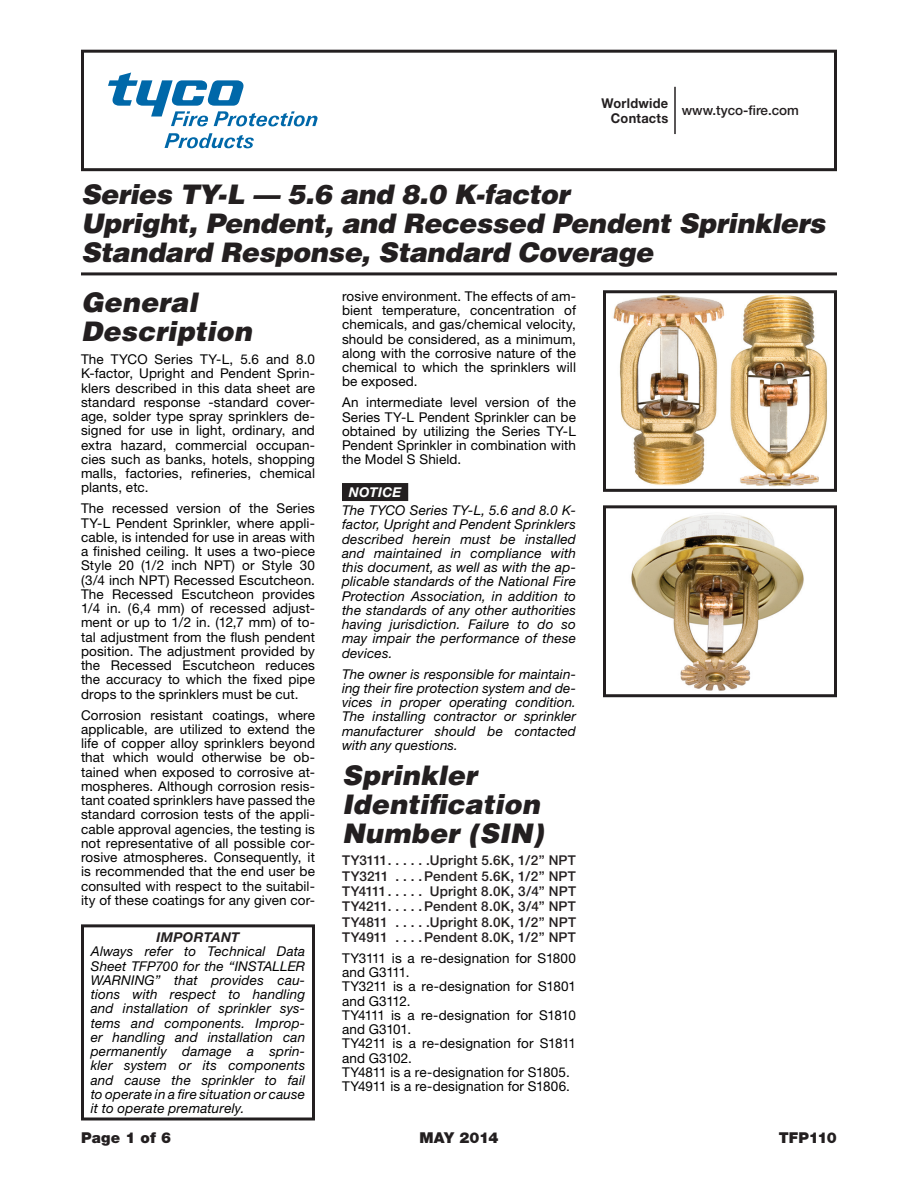
<style>
.page{position:relative;width:918px;height:1188px;background:#fff}
.page>*{position:absolute;margin:0;border:0;box-sizing:border-box;transform-origin:0 0}
.Ital_Header{font:italic 900 27px/28.8px "Helvetica";letter-spacing:-.01em;color:#231f20}
.CoverFooter{font:900 15px "Helvetica Neue LT Std";letter-spacing:.01em;color:#231f20}
.Data_Text_2{font:13.5px/14.2px "Helvetica Neue";letter-spacing:.01em;color:#000;text-align:justify}
.Data_copy_warning{font:italic 13.5px/14.2px "Helvetica Neue";letter-spacing:.01em;color:#000;text-align:justify}
.SIN_Data_Leader{font:500 13.5px "Helvetica Neue";letter-spacing:.015em;color:#231f20}
.t1{font:700 13.5px/15px "Helvetica Neue LT Std";letter-spacing:.02em;color:#231f20;text-align:right;scale:.95 1}
.t2{font:500 13.5px "Helvetica Neue LT Std";color:#231f20}
.t3{font:italic 700 13.5px "Helvetica Neue";letter-spacing:.025em;color:#231f20}
.NoticeK_O{font:italic 700 13.5px "Helvetica Neue LT Std";letter-spacing:.02em;color:#fff}
</style>
<div class="page">
<div style="left:81px;top:50px;width:756px;height:121px;border:3px solid #231f20"></div>
<hr style="left:81px;top:272px;width:756px;height:3px;background:#231f20">
<div style="left:81px;top:924px;width:234px;height:196px;border:3px solid #231f20"></div>
<svg style="left:108px;top:73px;width:210px;height:75px"></svg>
<hr style="left:674px;top:87px;width:2px;height:47px;background:#231f20">
<div style="left:342px;top:483px;width:66px;height:18px;background:#231f20"></div>
<img style="left:613px;top:294px;width:214px;height:193px">
<div style="left:603px;top:290px;width:234px;height:202px;border:3px solid #231f20"></div>
<img style="left:631px;top:513px;width:173px;height:178px">
<div style="left:603px;top:505px;width:234px;height:192px;border:3px solid #231f20"></div>
<p class="t1" style="left:602px;top:95px;width:72px">Worldwide<br>Contacts</p>
<p class="t2" style="left:682px;top:102px;width:119px">www.tyco-fire.com</p>
<h1 class="Ital_Header" style="left:81px;top:179px;width:746px">Series TY-L — 5.6 and 8.0 K-factor<br>Upright, Pendent, and Recessed Pendent Sprinklers<br>Standard Response, Standard Coverage</h1>
<p class="Ital_Header" style="left:81px;top:287px;width:172px">General<br>Description</p>
<p class="Data_Text_2" style="left:81px;top:352px;width:236px">The TYCO Series TY-L, 5.6 and 8.0<br>K-factor, Upright and Pendent Sprin&shy;klers described in this data sheet are standard response -standard cover&shy;age, solder type spray sprinklers de&shy;signed for use in light, ordinary, and extra hazard, commercial occupan&shy;cies such as banks, hotels, shopping malls, factories, refineries, chemical plants, etc.</p>
<p class="Data_Text_2" style="left:81px;top:501px;width:236px">The recessed version of the Series TY-L Pendent Sprinkler, where appli&shy;cable, is intended for use in areas with a finished ceiling. It uses a two-piece Style 20 (1/2 inch NPT) or Style 30 (3/4 inch NPT) Recessed Escutcheon.<br>The Recessed Escutcheon provides 1/4 in. (6,4 mm) of recessed adjust&shy;ment or up to 1/2 in. (12,7 mm) of to&shy;tal adjustment from the flush pendent position. The adjustment provided by the Recessed Escutcheon reduces the accuracy to which the fixed pipe drops to the sprinklers must be cut.</p>
<p class="Data_Text_2" style="left:81px;top:707px;width:236px">Corrosion resistant coatings, where applicable, are utilized to extend the life of copper alloy sprinklers beyond that which would otherwise be ob&shy;tained when exposed to corrosive at&shy;mospheres. Although corrosion resis&shy;tant coated sprinklers have passed the standard corrosion tests of the appli&shy;cable approval agencies, the testing is not representative of all possible cor&shy;rosive atmospheres. Consequently, it is recommended that the end user be consulted with respect to the suitabil&shy;ity of these coatings for any given cor-</p>
<p class="t3" style="left:156px;top:929px;width:85px">IMPORTANT</p>
<p class="Data_copy_warning" style="left:91px;top:944px;width:216px">Always refer to Technical Data Sheet TFP700 for the “INSTALLER WARNING” that provides cau&shy;tions with respect to handling and installation of sprinkler sys&shy;tems and components. Improp&shy;er handling and installation can permanently damage a sprin&shy;kler system or its components and cause the sprinkler to fail to operate in a fire situation or cause it to operate prematurely.</p>
<p class="Data_Text_2" style="left:342px;top:289px;width:236px">rosive environment. The effects of am&shy;bient temperature, concentration of chemicals, and gas/chemical velocity, should be considered, as a minimum, along with the corrosive nature of the chemical to which the sprinklers will be exposed.</p>
<p class="Data_Text_2" style="left:342px;top:395px;width:236px">An intermediate level version of the Series TY-L Pendent Sprinkler can be obtained by utilizing the Series TY-L Pendent Sprinkler in combination with the Model S Shield.</p>
<p class="NoticeK_O" style="left:349px;top:483px;width:54px">NOTICE</p>
<p class="Data_copy_warning" style="left:342px;top:503px;width:236px">The TYCO Series TY-L, 5.6 and 8.0 K&shy;factor, Upright and Pendent Sprinklers described herein must be installed and maintained in compliance with this document, as well as with the ap&shy;plicable standards of the National Fire Protection Association, in addition to the standards of any other authorities having jurisdiction. Failure to do so may impair the performance of these devices.</p>
<p class="Data_copy_warning" style="left:342px;top:666px;width:236px">The owner is responsible for maintain&shy;ing their fire protection system and de&shy;vices in proper operating condition.<br>The installing contractor or sprinkler manufacturer should be contacted with any questions.</p>
<p class="Ital_Header" style="left:342px;top:761px;width:203px">Sprinkler<br>Identification<br>Number (SIN)</p>
<p class="SIN_Data_Leader" style="left:342px;top:853px;width:236px">TY3111 . . . . . Upright 5.6K, 1/2” NPT</p>
<p class="SIN_Data_Leader" style="left:342px;top:868px;width:235px">TY3211 . . . Pendent 5.6K, 1/2” NPT</p>
<p class="SIN_Data_Leader" style="left:342px;top:883px;width:236px">TY4111 . . . . . Upright 8.0K, 3/4” NPT</p>
<p class="SIN_Data_Leader" style="left:342px;top:898px;width:235px">TY4211. . . . . Pendent 8.0K, 3/4” NPT</p>
<p class="SIN_Data_Leader" style="left:342px;top:914px;width:236px">TY4811 . . . . Upright 8.0K, 1/2” NPT</p>
<p class="SIN_Data_Leader" style="left:342px;top:929px;width:235px">TY4911 . . . Pendent 8.0K, 1/2” NPT</p>
<p class="Data_Text_2" style="left:342px;top:951px;width:236px">TY3111 is a re-designation for S1800 and G3111.</p>
<p class="Data_Text_2" style="left:342px;top:979px;width:236px">TY3211 is a re-designation for S1801 and G3112.</p>
<p class="Data_Text_2" style="left:342px;top:1008px;width:236px">TY4111 is a re-designation for S1810 and G3101.</p>
<p class="Data_Text_2" style="left:342px;top:1036px;width:236px">TY4211 is a re-designation for S1811 and G3102.</p>
<p class="Data_Text_2" style="left:342px;top:1065px;width:229px">TY4811 is a re-designation for S1805.</p>
<p class="Data_Text_2" style="left:342px;top:1079px;width:230px">TY4911 is a re-designation for S1806.</p>
<p class="CoverFooter" style="left:81px;top:1128px;width:92px">Page 1 of 6</p>
<p class="CoverFooter" style="left:419px;top:1128px;width:81px">MAY 2014</p>
<p class="CoverFooter" style="left:779px;top:1128px;width:60px">TFP110</p>
</div>
